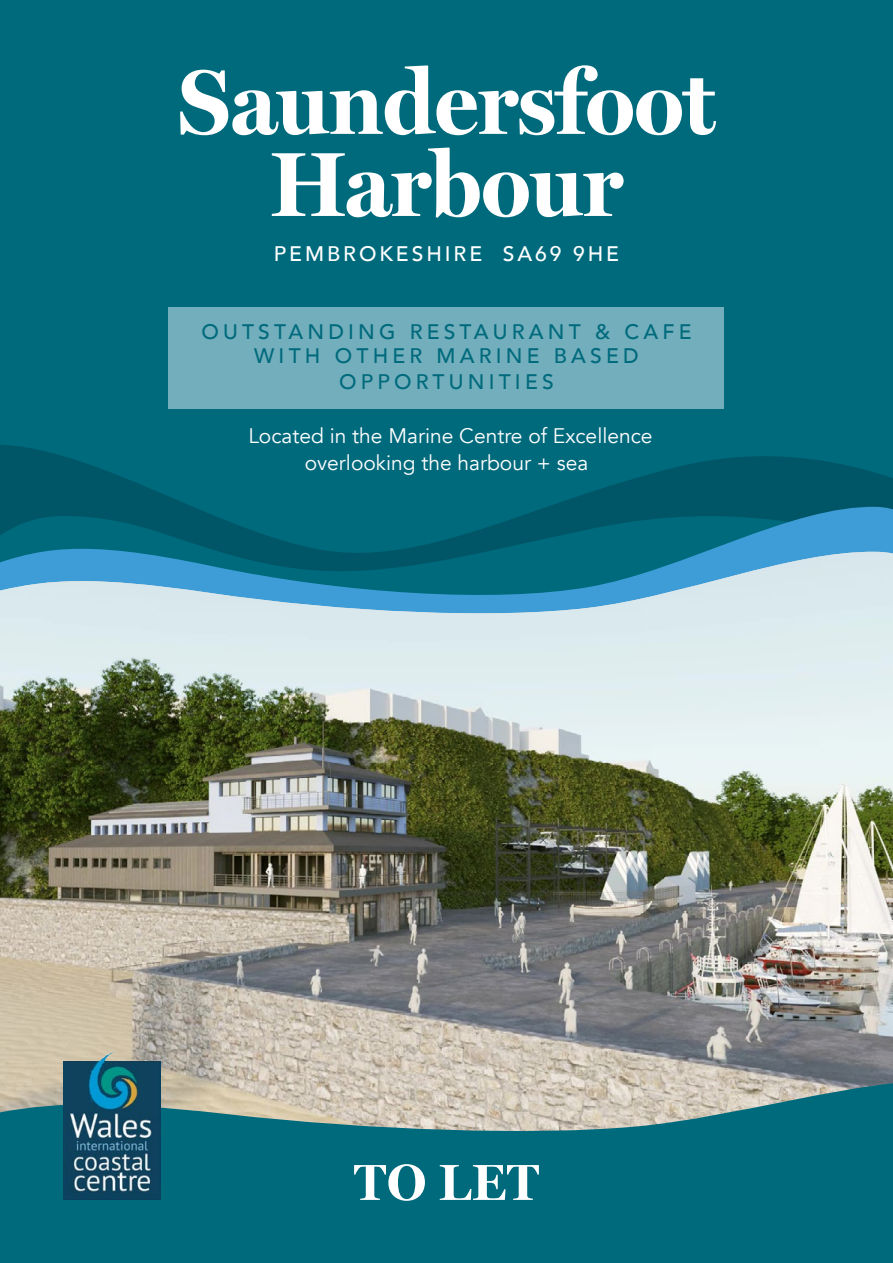
<style>
.page{position:relative;width:893px;height:1263px;background:#fff}
.page>*{position:absolute;margin:0;border:0;box-sizing:border-box;transform-origin:0 0}
.t1{font:700 91.8px/82.1px "Miller Display";color:#fff;text-align:center}
.t2{font:700 51px "Miller Display";color:#fff}
.t3{font:21px/27px "Avenir";color:#fff;text-align:center}
.t4{font:500 21px/24.8px "Avenir";letter-spacing:.2em;color:#006a7d;text-align:center}
.t5{font:500 21px "Avenir";letter-spacing:.14em;color:#fff}
</style>
<div class="page">
<div style="left:0;top:0;width:893px;height:615px;background:#006a7d"></div>
<svg style="left:0;top:445px;width:893px;height:55px"></svg>
<svg style="left:0;top:500px;width:893px;height:5px;fill:#005666"></svg>
<svg style="left:0;top:505px;width:893px;height:46px"></svg>
<div style="left:169px;top:307px;width:555px;height:101px;background:#72aebb"></div>
<img style="left:0;top:552px;width:893px;height:527px">
<svg style="left:0;top:1079px;width:893px;height:184px;fill:#006a7d"></svg>
<img style="left:64px;top:1049px;width:96px;height:150px">
<h1 class="t1" style="left:178px;top:60px;width:538px">Saundersfoot<br>Harbour</h1>
<p class="t5" style="left:274px;top:236px;width:347px">PEMBROKESHIRE SA69 9HE</p>
<p class="t4" style="left:201px;top:318px;width:492px">OUTSTANDING RESTAURANT &amp; CAFE<br>WITH OTHER MARINE BASED<br>OPPORTUNITIES</p>
<p class="t3" style="left:248px;top:422px;width:406px">Located in the Marine Centre of Excellence overlooking the harbour + sea</p>
<h2 class="t2" style="left:354px;top:1152px;width:186px">TO LET</h2>
</div>
